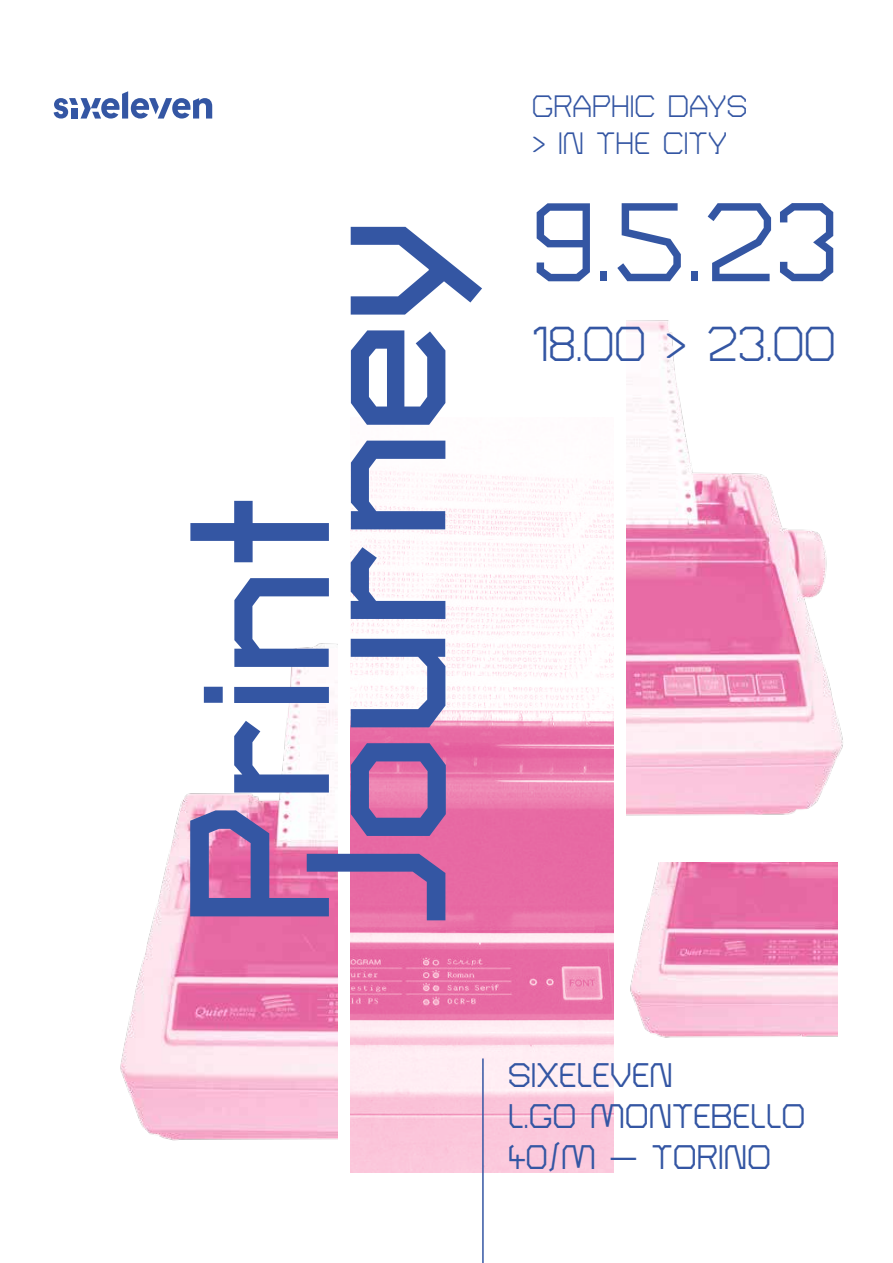
<style>
.page{position:relative;width:893px;height:1263px;background:#fff}
.page>*{position:absolute;margin:0;border:0;box-sizing:border-box;transform-origin:0 0}
.t1{font:700 198.15px "Turret Road";color:#3456a3}
.t2{font:500 111.3px "Turret Road";color:#3456a3}
.t3{font:48.75px "Turret Road";color:#3456a3}
.t4{font:500 33.9px/40.7px "Turret Road";color:#3456a3}
.t5{font:30.75px/36.9px "Turret Road";color:#3456a3}
</style>
<div class="page">
<img style="left:120px;top:643px;width:217px;height:498px">
<img style="left:626px;top:320px;width:217px;height:496px">
<img style="left:630px;top:863px;width:208px;height:175px">
<img style="left:350px;top:471px;width:264px;height:701px">
<svg style="left:54px;top:91px;width:158px;height:28px"></svg>
<hr style="left:482px;top:1058px;width:2px;height:205px;background:#3456a3">
<h1 class="t1" style="left:261px;top:926px;width:709px;rotate:-90deg">Journey</h1>
<h1 class="t1" style="left:145px;top:926px;width:435px;rotate:-90deg">Print</h1>
<p class="t5" style="left:532px;top:88px;width:217px">GRAPHIC DAYS &gt; IN THE CITY</p>
<h2 class="t2" style="left:532px;top:178px;width:307px">9.5.23</h2>
<h3 class="t3" style="left:532px;top:316px;width:305px">18.00 &gt; 23.00</h3>
<p class="t4" style="left:508px;top:1055px;width:299px">SIXELEVEN<br>L.GO MONTEBELLO<br>40/M — TORINO</p>
</div>
